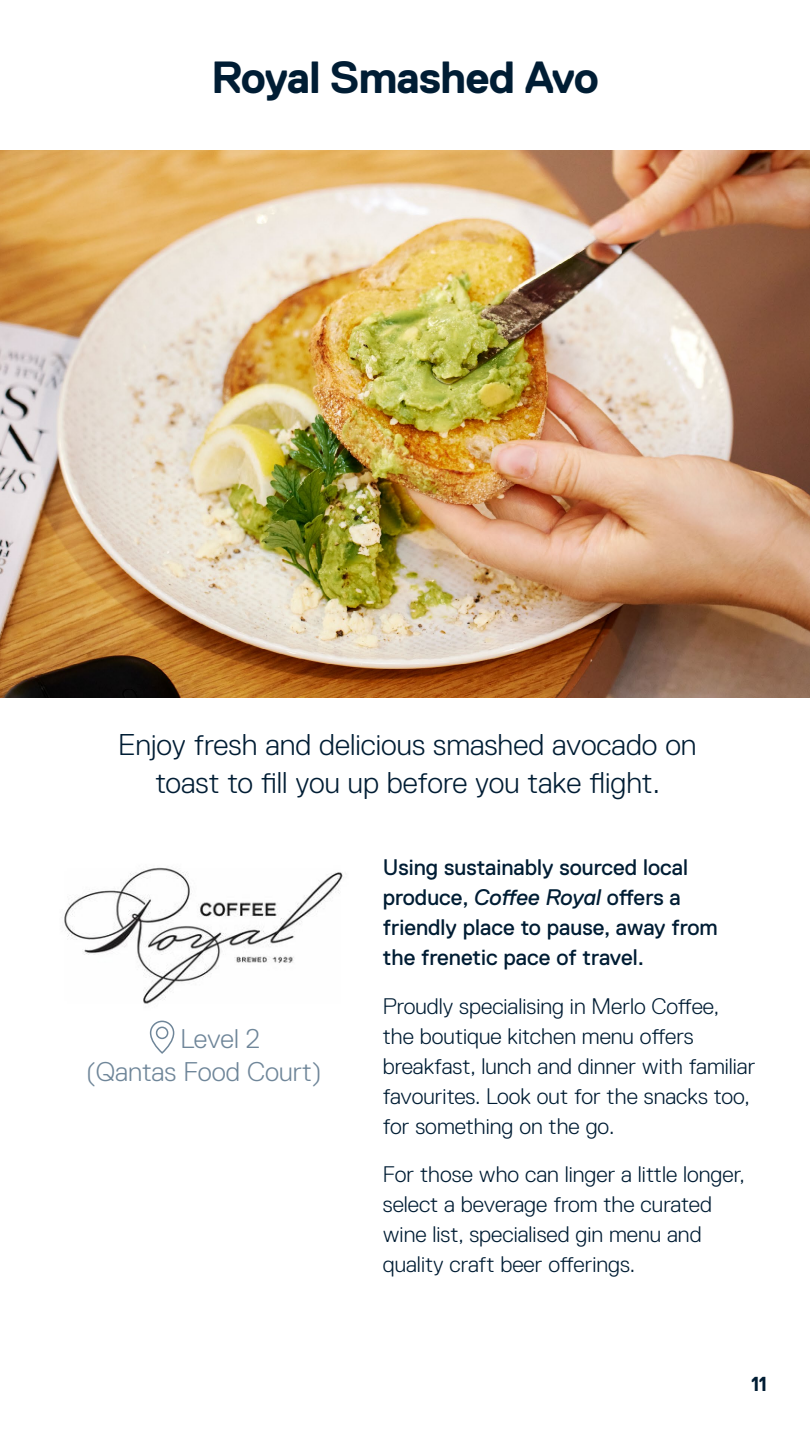
<style>
.page{position:relative;width:810px;height:1440px;background:#fff}
.page>*{position:absolute;margin:0;border:0;box-sizing:border-box;transform-origin:0 0}
.t1{font:700 45px "Replica Pro";letter-spacing:-.025em;color:#001d34}
.t2{font:300 30px/37.5px "Replica Pro";color:#001d34;text-align:center}
.t3{font:300 27px "Replica Pro";color:#6f8699}
.t4{font:300 22.5px/30px "Replica Pro";color:#001d34}
.t5{font:22.5px/30px "Replica Pro";color:#001d34}
.t6{font:700 20.25px "Replica Pro";color:#001d34}
.s1{font-style:italic}
</style>
<div class="page">
<img style="left:64px;top:867px;width:279px;height:137px">
<img style="left:0;top:151px;width:810px;height:546px">
<svg style="left:149px;top:1020px;width:26px;height:34px"></svg>
<h1 class="t1" style="left:211px;top:52px;width:389px">Royal Smashed Avo</h1>
<h2 class="t2" style="left:118px;top:726px;width:580px">Enjoy fresh and delicious smashed avocado on toast to fill you up before you take flight.</h2>
<p class="t3" style="left:181px;top:1024px;width:81px">Level 2</p>
<p class="t3" style="left:86px;top:1056px;width:237px">(Qantas Food Court)</p>
<p class="t5" style="left:383px;top:852px;width:337px">Using sustainably sourced local produce, <span class="s1">Coffee Royal</span> offers a friendly place to pause, away from the frenetic pace of travel.</p>
<p class="t4" style="left:383px;top:991px;width:374px">Proudly specialising in Merlo Coffee, the boutique kitchen menu offers breakfast, lunch and dinner with familiar favourites. Look out for the snacks too, for something on the go.</p>
<p class="t4" style="left:383px;top:1160px;width:364px">For those who can linger a little longer, select a beverage from the curated wine list, specialised gin menu and quality craft beer offerings.</p>
<p class="t6" style="left:751px;top:1373px;width:18px">11</p>
</div>
